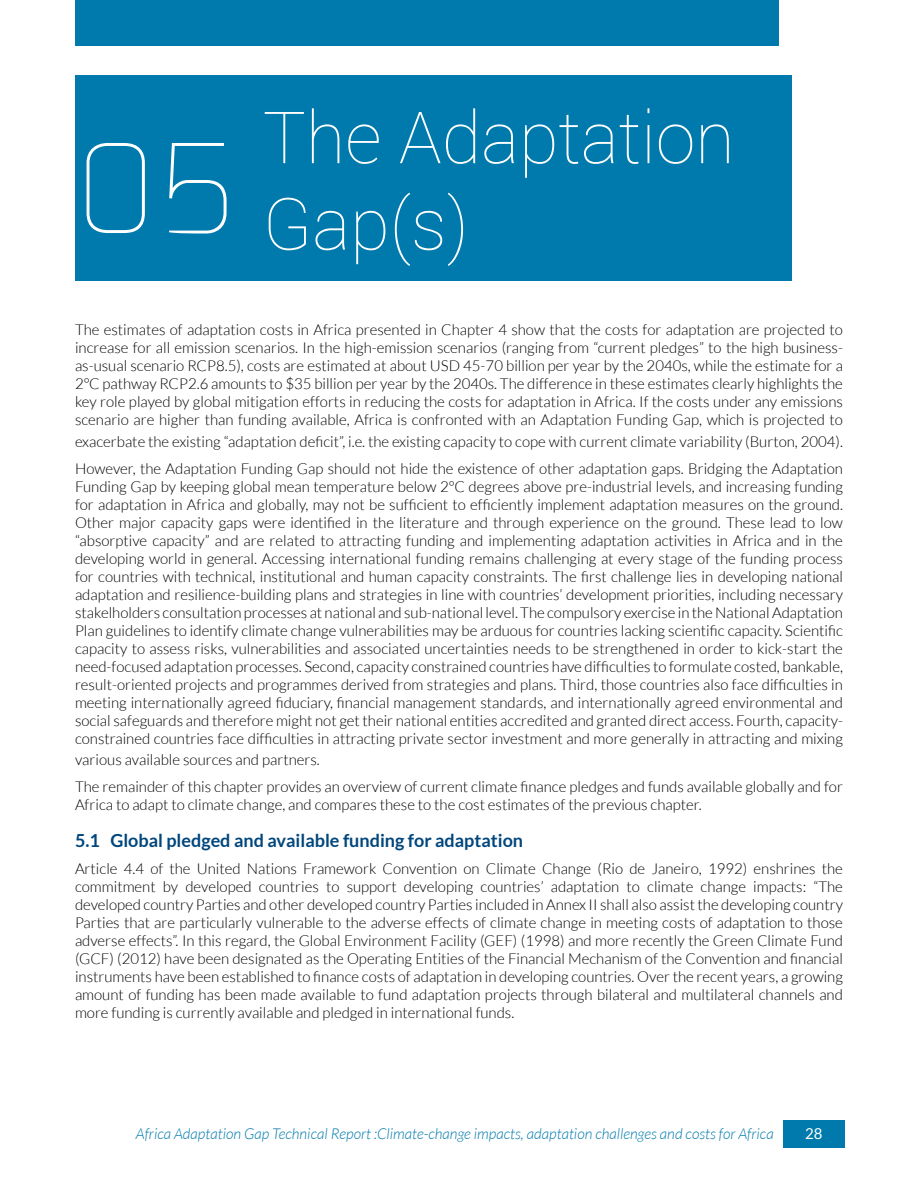
<style>
.page{position:relative;width:918px;height:1188px;background:#fff}
.page>*{position:absolute;margin:0;border:0;box-sizing:border-box;transform-origin:0 0}
.t1{font:100 123px "Exo";color:#fff}
.t2{font:100 72px/86.4px "Roboto";color:#fff}
.t3{font:700 18px "Lato";color:#00467c}
.t4{font:300 15px/18px "Lato";color:#000;text-align:justify}
.t5{font:italic 300 15px "Lato";color:#007aad}
.t6{font:15px "Lato";color:#fff}
</style>
<div class="page">
<div style="left:783px;top:1121px;width:62px;height:27px;background:#007aad"></div>
<div style="left:75px;top:75px;width:717px;height:206px;background:#007aad"></div>
<div style="left:75px;top:0;width:704px;height:46px;background:#007aad"></div>
<h1 class="t1" style="left:75px;top:110px;width:163px">05</h1>
<h2 class="t2" style="left:263px;top:92px;width:473px">The Adaptation<br>Gap(s)</h2>
<p class="t4" style="left:75px;top:321px;width:769px">The estimates of adaptation costs in Africa presented in Chapter 4 show that the costs for adaptation are projected to increase for all emission scenarios. In the high-emission scenarios (ranging from “current pledges” to the high business&shy;as-usual scenario RCP8.5), costs are estimated at about USD 45-70 billion per year by the 2040s, while the estimate for a 2°C pathway RCP2.6 amounts to $35 billion per year by the 2040s. The difference in these estimates clearly highlights the key role played by global mitigation efforts in reducing the costs for adaptation in Africa. If the costs under any emissions scenario are higher than funding available, Africa is confronted with an Adaptation Funding Gap, which is projected to</p>
<p class="t4" style="left:75px;top:428px;width:769px;line-height:27px">exacerbate the existing “adaptation deficit”, i.e. the existing capacity to cope with current climate variability (Burton, 2004).<br>However, the Adaptation Funding Gap should not hide the existence of other adaptation gaps. Bridging the Adaptation</p>
<p class="t4" style="left:75px;top:478px;width:770px">Funding Gap by keeping global mean temperature below 2°C degrees above pre-industrial levels, and increasing funding for adaptation in Africa and globally, may not be sufficient to efficiently implement adaptation measures on the ground.<br>Other major capacity gaps were identified in the literature and through experience on the ground. These lead to low “absorptive capacity” and are related to attracting funding and implementing adaptation activities in Africa and in the developing world in general. Accessing international funding remains challenging at every stage of the funding process for countries with technical, institutional and human capacity constraints. The first challenge lies in developing national adaptation and resilience-building plans and strategies in line with countries’ development priorities, including necessary stakelholders consultation processes at national and sub-national level. The compulsory exercise in the National Adaptation Plan guidelines to identify climate change vulnerabilities may be arduous for countries lacking scientific capacity. Scientific capacity to assess risks, vulnerabilities and associated uncertainties needs to be strengthened in order to kick-start the need-focused adaptation processes. Second, capacity constrained countries have difficulties to formulate costed, bankable, result-oriented projects and programmes derived from strategies and plans. Third, those countries also face difficulties in meeting internationally agreed fiduciary, financial management standards, and internationally agreed environmental and social safeguards and therefore might not get their national entities accredited and granted direct access. Fourth, capacity&shy;constrained countries face difficulties in attracting private sector investment and more generally in attracting and mixing</p>
<p class="t4" style="left:75px;top:747px;width:770px;line-height:27px">various available sources and partners.<br>The remainder of this chapter provides an overview of current climate finance pledges and funds available globally and for</p>
<p class="t4" style="left:75px;top:796px;width:628px">Africa to adapt to climate change, and compares these to the cost estimates of the previous chapter.</p>
<p class="t3" style="left:75px;top:830px;width:450px">5.1 Global pledged and available funding for adaptation</p>
<p class="t4" style="left:75px;top:860px;width:769px">Article 4.4 of the United Nations Framework Convention on Climate Change (Rio de Janeiro, 1992) enshrines the commitment by developed countries to support developing countries’ adaptation to climate change impacts: “The developed country Parties and other developed country Parties included in Annex II shall also assist the developing country Parties that are particularly vulnerable to the adverse effects of climate change in meeting costs of adaptation to those adverse effects”. In this regard, the Global Environment Facility (GEF) (1998) and more recently the Green Climate Fund (GCF) (2012) have been designated as the Operating Entities of the Financial Mechanism of the Convention and financial instruments have been established to finance costs of adaptation in developing countries. Over the recent years, a growing amount of funding has been made available to fund adaptation projects through bilateral and multilateral channels and more funding is currently available and pledged in international funds.</p>
<p class="t5" style="left:136px;top:1125px;width:639px">Africa Adaptation Gap Technical Report :Climate-change impacts, adaptation challenges and costs for Africa</p>
<p class="t6" style="left:805px;top:1125px;width:19px">28</p>
</div>
